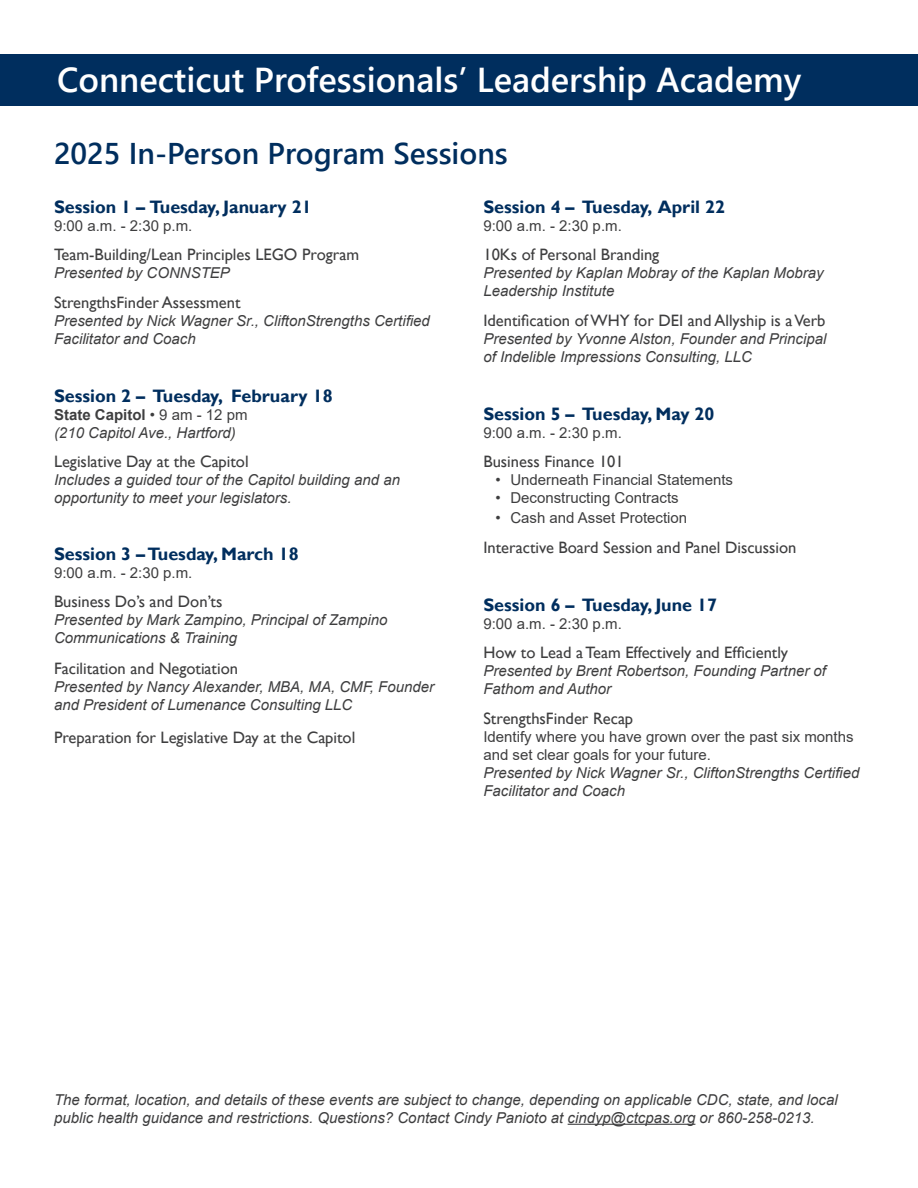
<style>
.page{position:relative;width:918px;height:1188px;background:#fff}
.page>*{position:absolute;margin:0;border:0;box-sizing:border-box;transform-origin:0 0}
.t1{font:600 34.5px "Segoe UI";color:#fff}
.t2{font:600 30px "Segoe UI";color:#002e5e}
.t3{font:700 18px "Gill Sans";color:#002e5e}
.t4{font:16.5px "Gill Sans";color:#3e3e3f}
.t5{font:italic 15px/18px "Arial";color:#3e3e3f}
.t6{font:15px/18px "Arial";color:#3e3e3f}
.s1{font-weight:700;font-style:normal}
.s2{font-style:normal}
</style>
<div class="page">
<hr style="left:568px;top:1124px;width:127px;height:1px;background:#3e3e3f">
<div style="left:0;top:54px;width:918px;height:52px;background:#002e5e"></div>
<p class="t1" style="left:57px;top:48px;width:746px">Connecticut Professionals’ Leadership Academy</p>
<p class="t2" style="left:54px;top:125px;width:455px">2025 In-Person Program Sessions</p>
<p class="t3" style="left:54px;top:196px;width:259px">Session 1 – Tuesday, January 21</p>
<p class="t6" style="left:54px;top:217px;width:140px">9:00 a.m. - 2:30 p.m.</p>
<p class="t4" style="left:54px;top:245px;width:307px">Team-Building/Lean Principles LEGO Program</p>
<p class="t5" style="left:54px;top:264px;width:177px">Presented by CONNSTEP</p>
<p class="t4" style="left:54px;top:293px;width:188px">StrengthsFinder Assessment</p>
<p class="t5" style="left:54px;top:312px;width:377px">Presented by Nick Wagner Sr., CliftonStrengths Certified<br>Facilitator and Coach</p>
<p class="t3" style="left:54px;top:385px;width:280px">Session 2 – Tuesday, February 18</p>
<p class="t5" style="left:54px;top:406px;width:195px"><span class="s1">State Capitol</span> <span class="s2">• 9 am - 12 pm </span>(210 Capitol Ave., Hartford)</p>
<p class="t4" style="left:54px;top:452px;width:196px">Legislative Day at the Capitol</p>
<p class="t5" style="left:54px;top:471px;width:348px">Includes a guided tour of the Capitol building and an opportunity to meet your legislators.</p>
<p class="t3" style="left:54px;top:544px;width:246px">Session 3 – Tuesday, March 18</p>
<p class="t6" style="left:54px;top:564px;width:140px">9:00 a.m. - 2:30 p.m.</p>
<p class="t4" style="left:54px;top:592px;width:170px">Business Do’s and Don’ts</p>
<p class="t5" style="left:54px;top:611px;width:335px">Presented by Mark Zampino, Principal of Zampino<br>Communications &amp; Training</p>
<p class="t4" style="left:54px;top:659px;width:186px">Facilitation and Negotiation</p>
<p class="t5" style="left:54px;top:678px;width:382px">Presented by Nancy Alexander, MBA, MA, CMF, Founder and President of Lumenance Consulting LLC</p>
<p class="t4" style="left:54px;top:728px;width:303px">Preparation for Legislative Day at the Capitol</p>
<p class="t3" style="left:483px;top:196px;width:243px">Session 4 – Tuesday, April 22</p>
<p class="t6" style="left:483px;top:217px;width:140px">9:00 a.m. - 2:30 p.m.</p>
<p class="t4" style="left:483px;top:245px;width:177px">10Ks of Personal Branding</p>
<p class="t5" style="left:483px;top:264px;width:342px">Presented by Kaplan Mobray of the Kaplan Mobray<br>Leadership Institute</p>
<p class="t4" style="left:483px;top:311px;width:344px">Identification of WHY for DEI and Allyship is a Verb</p>
<p class="t5" style="left:483px;top:330px;width:344px">Presented by Yvonne Alston, Founder and Principal of Indelible Impressions Consulting, LLC</p>
<p class="t3" style="left:483px;top:403px;width:232px">Session 5 – Tuesday, May 20</p>
<p class="t6" style="left:483px;top:424px;width:140px">9:00 a.m. - 2:30 p.m.</p>
<p class="t4" style="left:483px;top:452px;width:142px">Business Finance 101</p>
<p class="t6" style="left:495px;top:470px;width:239px">• Underneath Financial Statements</p>
<p class="t6" style="left:495px;top:488px;width:185px">• Deconstructing Contracts</p>
<p class="t6" style="left:495px;top:508px;width:193px">• Cash and Asset Protection</p>
<p class="t4" style="left:483px;top:538px;width:315px">Interactive Board Session and Panel Discussion</p>
<p class="t3" style="left:483px;top:594px;width:235px">Session 6 – Tuesday, June 17</p>
<p class="t6" style="left:483px;top:614px;width:140px">9:00 a.m. - 2:30 p.m.</p>
<p class="t4" style="left:483px;top:643px;width:306px">How to Lead a Team Effectively and Efficiently</p>
<p class="t5" style="left:483px;top:662px;width:344px">Presented by Brent Robertson, Founding Partner of<br>Fathom and Author</p>
<p class="t4" style="left:483px;top:709px;width:151px">StrengthsFinder Recap</p>
<p class="t6" style="left:483px;top:728px;width:372px">Identify where you have grown over the past six months and set clear goals for your future.</p>
<p class="t5" style="left:483px;top:764px;width:377px">Presented by Nick Wagner Sr., CliftonStrengths Certified<br>Facilitator and Coach</p>
<p class="t5" style="left:54px;top:1091px;width:785px">The format, location, and details of these events are subject to change, depending on applicable CDC, state, and local public health guidance and restrictions. Questions? Contact Cindy Panioto at cindyp@ctcpas.org or 860-258-0213.</p>
</div>
